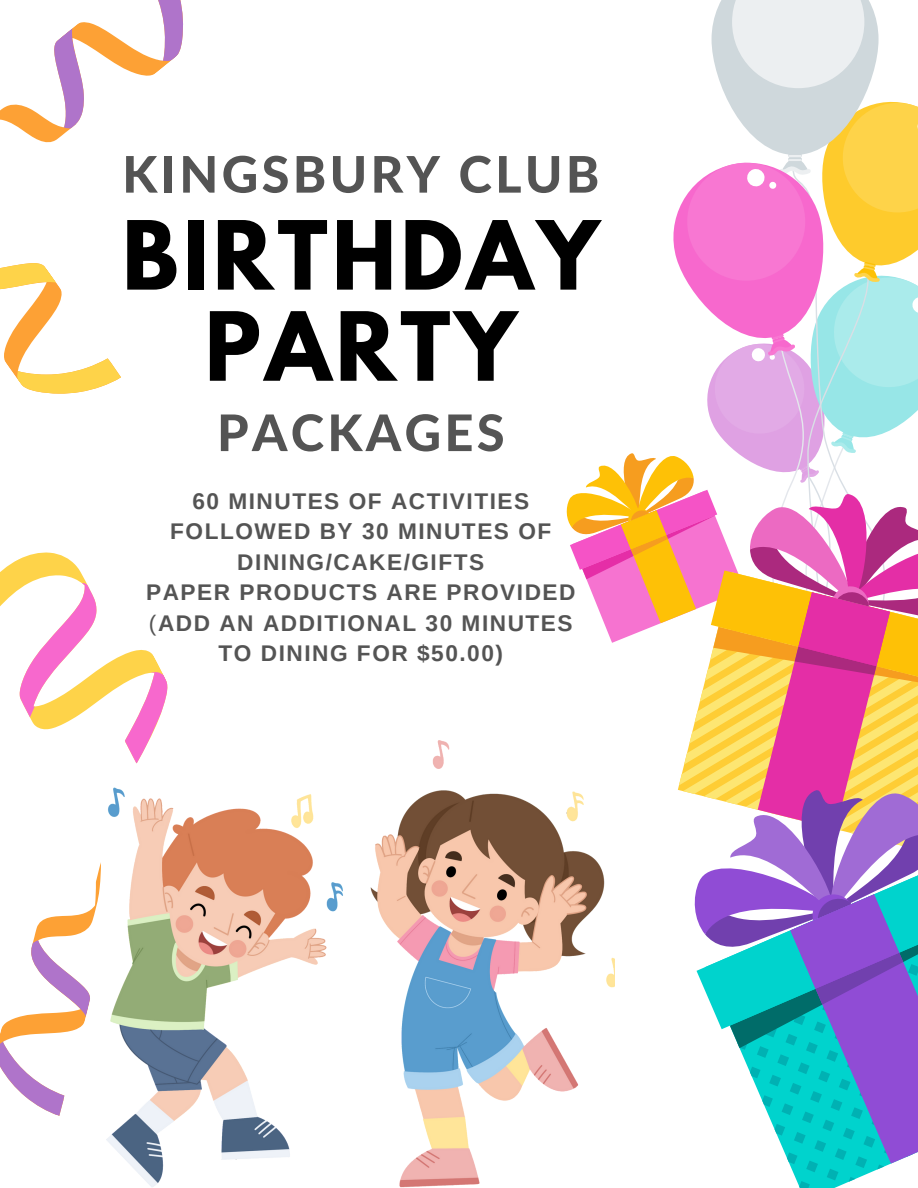
<style>
.page{position:relative;width:918px;height:1188px;background:#fff}
.page>*{position:absolute;margin:0;border:0;box-sizing:border-box;transform-origin:0 0}
.t1{font:700 84.3px/91.2px "League Spartan";letter-spacing:.05em;color:#000;text-align:center}
.t2{font:800 50.4px "Lato";letter-spacing:.065em;color:#545454}
.t3{font:700 22.65px/30.3px "Arimo";letter-spacing:.065em;color:#545454;text-align:center}
.s1{font-weight:400}
</style>
<div class="page">
<svg style="left:789px;top:1164px;width:101px;height:24px;fill:#00d3cd"></svg>
<svg style="left:566px;top:0;width:352px;height:1164px"></svg>
<svg style="left:0;top:104px;width:59px;height:39px"></svg>
<svg style="left:12px;top:0;width:171px;height:138px"></svg>
<svg style="left:0;top:263px;width:121px;height:131px"></svg>
<svg style="left:0;top:862px;width:101px;height:254px"></svg>
<svg style="left:0;top:552px;width:83px;height:24px;fill:#fed349"></svg>
<svg style="left:0;top:576px;width:168px;height:165px"></svg>
<img style="left:107px;top:741px;width:507px;height:447px">
<p class="t2" style="left:122px;top:143px;width:479px">KINGSBURY CLUB</p>
<p class="t1" style="left:122px;top:221px;width:479px">BIRTHDAY<br>PARTY</p>
<p class="t2" style="left:217px;top:401px;width:289px">PACKAGES</p>
<h2 class="t3" style="left:170px;top:486px;width:383px">60 MINUTES OF ACTIVITIES<br>FOLLOWED BY 30 MINUTES OF<br>DINING/CAKE/GIFTS</h2>
<h1 class="t3" style="left:146px;top:577px;width:431px">PAPER PRODUCTS ARE PROVIDED</h1>
<h2 class="t3" style="left:149px;top:608px;width:425px"><span class="s1">(</span>ADD AN ADDITIONAL 30 MINUTES</h2>
<p class="t3" style="left:219px;top:638px;width:286px">TO DINING FOR $50.00)</p>
</div>
